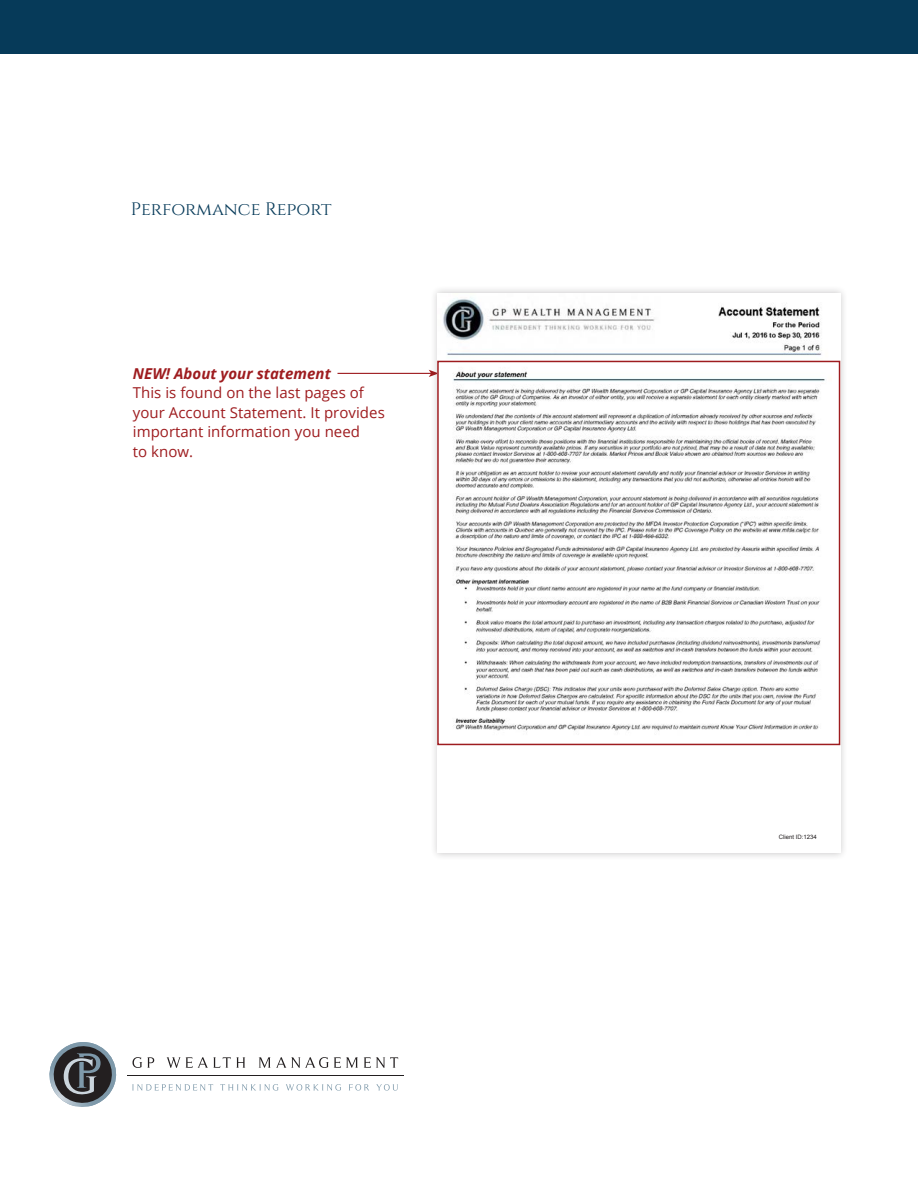
<style>
.page{position:relative;width:918px;height:1188px;background:#fff}
.page>*{position:absolute;margin:0;border:0;box-sizing:border-box;transform-origin:0 0}
.t1{font:18px "Cinzel";letter-spacing:-.005em;color:#063a59}
.explainer_text{font:15px/19.5px "Open Sans";letter-spacing:.005em;color:#9e1c1f}
.t2{font:6px "Arial";color:#231f20}
.s1{font-weight:700;font-style:italic}
</style>
<div class="page">
<svg style="left:133px;top:1057px;width:21px;height:11px"></svg>
<svg style="left:167px;top:1057px;width:78px;height:11px"></svg>
<svg style="left:259px;top:1057px;width:99px;height:11px"></svg>
<svg style="left:364px;top:1057px;width:34px;height:11px"></svg>
<svg style="left:132px;top:1084px;width:81px;height:7px"></svg>
<svg style="left:220px;top:1084px;width:59px;height:7px"></svg>
<svg style="left:286px;top:1084px;width:55px;height:7px"></svg>
<svg style="left:349px;top:1084px;width:20px;height:7px"></svg>
<svg style="left:376px;top:1084px;width:22px;height:7px"></svg>
<hr style="left:127px;top:1075px;width:277px;height:1px;background:#231f20">
<svg style="left:49px;top:1042px;width:68px;height:65px"></svg>
<div style="left:0;top:0;width:918px;height:54px;background:#063a59"></div>
<hr style="left:338px;top:373px;width:93px;height:1px;background:#9e1c1f">
<div style="left:430px;top:286px;width:418px;height:574px;background:#231f20;opacity:.24"></div>
<div style="left:437px;top:293px;width:403px;height:560px;background:#fff"></div>
<img style="left:443px;top:297px;width:379px;height:58px">
<svg style="left:436px;top:360px;width:405px;height:386px"></svg>
<img style="left:443px;top:363px;width:389px;height:378px">
<p class="t1" style="left:131px;top:198px;width:202px">Performance Report</p>
<p class="explainer_text" style="left:133px;top:363px;width:254px"><span class="s1">NEW! About your statement<br></span>This is found on the last pages of your Account Statement. It provides important information you need<br>to know.</p>
<p class="t2" style="left:779px;top:833px;width:40px">Client ID:1234</p>
</div>
